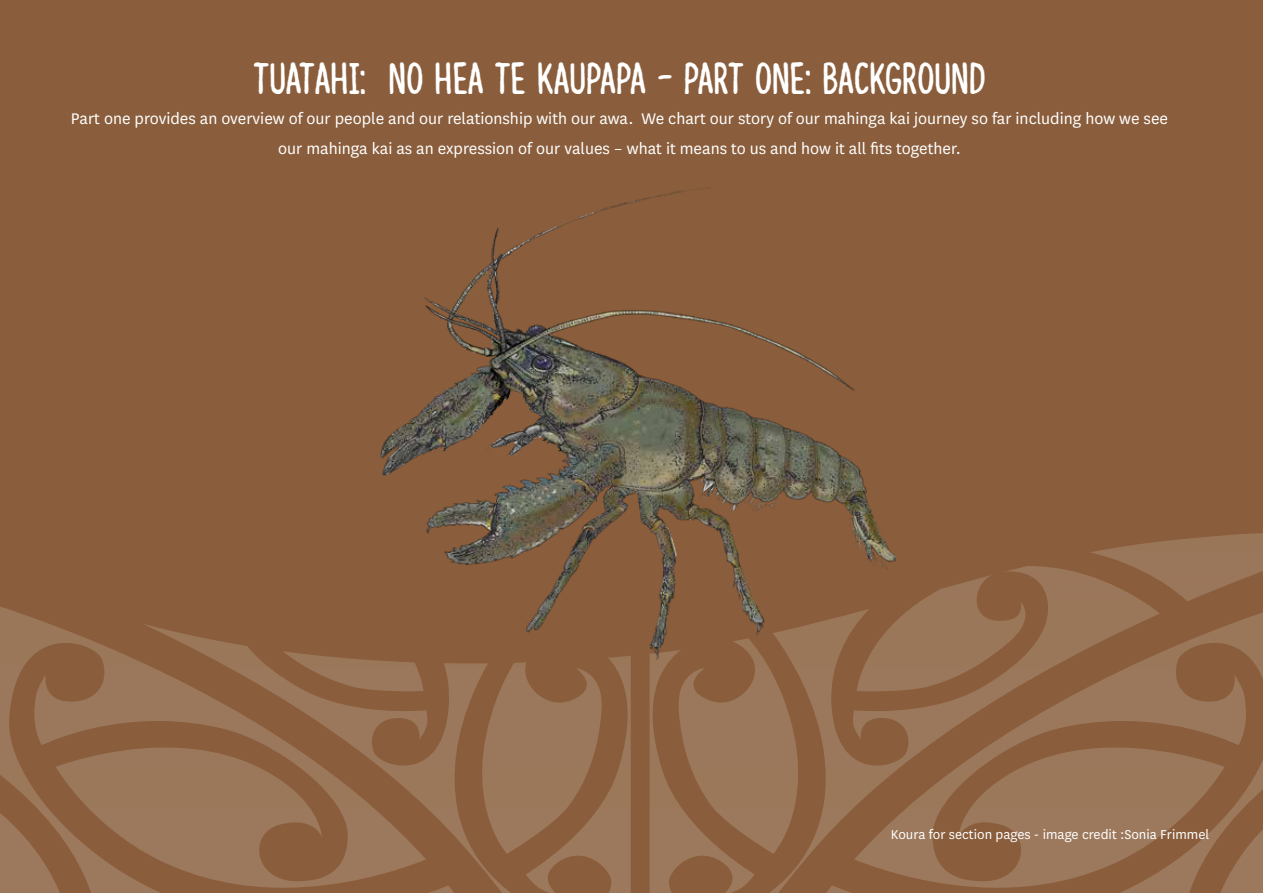
<style>
.page{position:relative;width:1263px;height:893px;background:#fff}
.page>*{position:absolute;margin:0;border:0;box-sizing:border-box;transform-origin:0 0}
.t1{font:45px "Lazingonasunnyafternoon";color:#fff}
.t2{font:18px/30px "National";color:#fff;text-align:center}
.t3{font:15px "National";color:#fff}
</style>
<div class="page">
<div style="left:0;top:0;width:1263px;height:892px;background:#8a5e3c"></div>
<img style="left:827px;top:612px;width:436px;height:280px">
<img style="left:1006px;top:533px;width:257px;height:72px">
<img style="left:895px;top:575px;width:107px;height:178px">
<img style="left:1001px;top:605px;width:159px;height:38px">
<img style="left:717px;top:660px;width:178px;height:165px">
<img style="left:1001px;top:641px;width:100px;height:38px">
<img style="left:649px;top:660px;width:68px;height:232px">
<img style="left:1001px;top:678px;width:32px;height:19px">
<img style="left:894px;top:751px;width:27px;height:21px">
<img style="left:715px;top:824px;width:122px;height:38px">
<img style="left:719px;top:860px;width:85px;height:32px">
<img style="left:604px;top:660px;width:27px;height:232px">
<img style="left:0;top:606px;width:251px;height:45px">
<img style="left:0;top:651px;width:604px;height:241px">
<img style="left:381px;top:187px;width:514px;height:473px">
<h1 class="t1" style="left:254px;top:51px;width:733px">TUATAHI: NO HEA TE KAUPAPA - PART ONE: BACKGROUND</h1>
<p class="t2" style="left:71px;top:102px;width:1099px">Part one provides an overview of our people and our relationship with our awa. We chart our story of our mahinga kai journey so far including how we see our mahinga kai as an expression of our values – what it means to us and how it all fits together.</p>
<p class="t3" style="left:891px;top:824px;width:320px">Koura for section pages - image credit :Sonia Frimmel</p>
</div>
